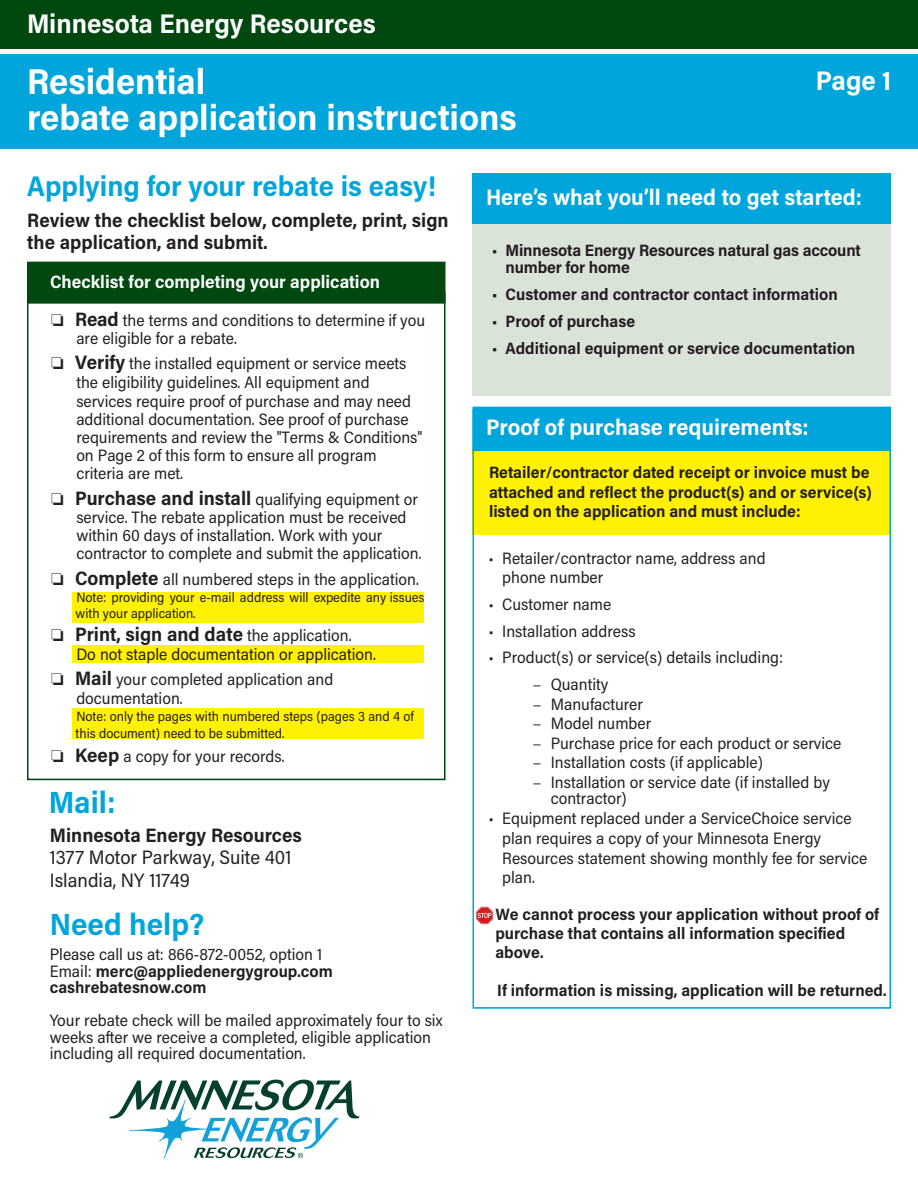
<style>
.page{position:relative;width:918px;height:1188px;background:#fff}
.page>*{position:absolute;margin:0;border:0;box-sizing:border-box;transform-origin:0 0}
.t1{font:700 36px "Acumin Pro Semi Cond";color:#fff}
.t2{font:700 30.75px "Acumin Pro Semi Cond";color:#00a6db}
.t3{font:700 28.5px "Acumin Pro Semi Cond";color:#00a6db}
.t4{font:700 27px "Acumin Pro Semi Cond";color:#fff}
.t5{font:700 22.5px "Acumin Pro Semi Cond";color:#fff}
.t6{font:700 19.5px/22.5px "Acumin Pro Semi Cond";color:#231f20}
.t7{font:19.5px/22.5px "Acumin Pro Semi Cond";color:#231f20}
.t8{font:700 18px "Acumin Pro Semi Cond";color:#fff}
.t9{font:16.5px/18.3px "Acumin Pro Semi Cond";color:#231f20}
.t10{font:700 16.5px/19.5px "Acumin Pro Semi Cond";color:#231f20}
.t11{font:13.5px/16.4px "Acumin Pro Semi Cond";color:#231f20}
.s1{font-weight:700;font-size:19.5px}
.s2{font-weight:400;font-size:16.5px}
.s3{font-weight:400}
.s4{font-family:"Courier Std"}
</style>
<div class="page">
<div style="left:72px;top:646px;width:352px;height:17px;background:#fff101"></div>
<div style="left:72px;top:592px;width:352px;height:30px;background:#fff101"></div>
<div style="left:72px;top:708px;width:352px;height:31px;background:#fff101"></div>
<div style="left:472px;top:447px;width:418px;height:88px;background:#fff101"></div>
<div style="left:473px;top:174px;width:418px;height:222px;background:#d9e3d8"></div>
<div style="left:0;top:0;width:918px;height:49px;background:#004710"></div>
<div style="left:0;top:54px;width:918px;height:94px;background:#00a6db"></div>
<div style="left:472px;top:173px;width:419px;height:51px;background:#00a6db"></div>
<div style="left:27px;top:292px;width:419px;height:488px;border:2px solid #004710"></div>
<div style="left:27px;top:262px;width:419px;height:42px;background:#004710;border:2px solid #004710"></div>
<div style="left:472px;top:407px;width:419px;height:44px;background:#00a6db"></div>
<svg style="left:109px;top:1080px;width:250px;height:79px"></svg>
<img style="left:476px;top:907px;width:18px;height:17px">
<h3 class="t4" style="left:27px;top:5px;width:350px">Minnesota Energy Resources</h3>
<p class="t1" style="left:27px;top:56px;width:180px">Residential</p>
<p class="t1" style="left:27px;top:92px;width:491px">rebate application instructions</p>
<h3 class="t4" style="left:816px;top:62px;width:77px">Page 1</h3>
<p class="t3" style="left:27px;top:166px;width:410px">Applying for your rebate is easy!</p>
<p class="t6" style="left:27px;top:208px;width:423px">Review the checklist below, complete, print, sign the application, and submit.</p>
<p class="t8" style="left:50px;top:269px;width:331px">Checklist for completing your application</p>
<p class="t9" style="left:76px;top:310px;width:350px;text-indent:-25px">□ <span class="s1">Read</span> the terms and conditions to determine if you are eligible for a rebate.</p>
<p class="t9" style="left:76px;top:354px;width:348px;text-indent:-25px">□ <span class="s1">Verify</span> the installed equipment or service meets the eligibility guidelines. All equipment and services require proof of purchase and may need additional documentation. See proof of purchase requirements and review the "Terms &amp; Conditions" on Page 2 of this form to ensure all program criteria are met.</p>
<p class="t9" style="left:76px;top:489px;width:347px;text-indent:-25px">□ <span class="s1">Purchase and install</span> qualifying equipment or service. The rebate application must be received within 60 days of installation. Work with your contractor to complete and submit the application.</p>
<p class="t9" style="left:51px;top:569px;width:369px">□ <span class="s1">Complete</span> all numbered steps in the application.</p>
<p class="t11" style="left:76px;top:589px;width:350px">Note: providing your e-mail address will expedite any issues with your application.</p>
<p class="t6" style="left:51px;top:622px;width:302px">□ Print, sign and date <span class="s2">the application.</span></p>
<p class="t9" style="left:76px;top:644px;width:301px">Do not staple documentation or application.</p>
<p class="t9" style="left:76px;top:669px;width:259px;line-height:18.9px;text-indent:-25px">□ <span class="s1">Mail</span> your completed application and documentation.</p>
<p class="t11" style="left:76px;top:707px;width:340px;line-height:16.8px">Note: only the pages with numbered steps (pages 3 and 4 of this document) need to be submitted.</p>
<p class="t9" style="left:51px;top:746px;width:235px">□ <span class="s1">Keep</span> a copy for your records.</p>
<h2 class="t2" style="left:49px;top:780px;width:68px">Mail:</h2>
<p class="t6" style="left:50px;top:823px;width:254px">Minnesota Energy Resources</p>
<p class="t7" style="left:50px;top:845px;width:243px">1377 Motor Parkway, Suite 401<br>Islandia, NY 11749</p>
<h2 class="t2" style="left:50px;top:902px;width:156px">Need help?</h2>
<p class="t10" style="left:50px;top:945px;width:284px;line-height:16.5px"><span class="s3">Please call us at: 866-872-0052, option 1<br>Email:</span> merc@appliedenergygroup.com cashrebatesnow.com</p>
<p class="t9" style="left:50px;top:1011px;width:394px;line-height:16.5px">Your rebate check will be mailed approximately four to six weeks after we receive a completed, eligible application including all required documentation.</p>
<p class="t5" style="left:486px;top:181px;width:378px">Here’s what you’ll need to get started:</p>
<p class="t10" style="left:505px;top:241px;width:357px;line-height:17.2px;text-indent:-13px">• Minnesota Energy Resources natural gas account number for home</p>
<p class="t10" style="left:492px;top:284px;width:347px">• Customer and contractor contact information</p>
<p class="t10" style="left:492px;top:311px;width:145px">• Proof of purchase</p>
<p class="t10" style="left:492px;top:338px;width:365px">• Additional equipment or service documentation</p>
<h3 class="t5" style="left:486px;top:411px;width:324px">Proof of purchase requirements:</h3>
<p class="t10" style="left:489px;top:462px;width:385px">Retailer/contractor dated receipt or invoice must be attached and reflect the product(s) and or service(s) listed on the application and must include:</p>
<p class="t9" style="left:502px;top:548px;width:265px;line-height:19.5px;text-indent:-13px">• Retailer/contractor name, address and phone number</p>
<p class="t9" style="left:489px;top:595px;width:124px">• Customer name</p>
<p class="t9" style="left:489px;top:622px;width:148px">• Installation address</p>
<p class="t9" style="left:489px;top:648px;width:296px">• Product(s) or service(s) details including:</p>
<p class="t9" style="left:532px;top:675px;width:78px"><span class="s4">–</span> Quantity</p>
<p class="t9" style="left:532px;top:694px;width:112px"><span class="s4">–</span> Manufacturer</p>
<p class="t9" style="left:532px;top:714px;width:120px"><span class="s4">–</span> Model number</p>
<p class="t9" style="left:532px;top:733px;width:311px"><span class="s4">–</span> Purchase price for each product or service</p>
<p class="t9" style="left:532px;top:753px;width:232px"><span class="s4">–</span> Installation costs (if applicable)</p>
<p class="t9" style="left:551px;top:773px;width:281px;line-height:16.5px;text-indent:-18px"><span class="s4">–</span> Installation or service date (if installed by contractor)</p>
<p class="t9" style="left:502px;top:808px;width:367px;line-height:19.8px;text-indent:-13px">• Equipment replaced under a ServiceChoice service plan requires a copy of your Minnesota Energy Resources statement showing monthly fee for service plan.</p>
<p class="t10" style="left:495px;top:904px;width:385px;line-height:18.9px">We cannot process your application without proof of purchase that contains all information specified above.</p>
<p class="t10" style="left:497px;top:979px;width:391px">If information is missing, application will be returned.</p>
</div>
